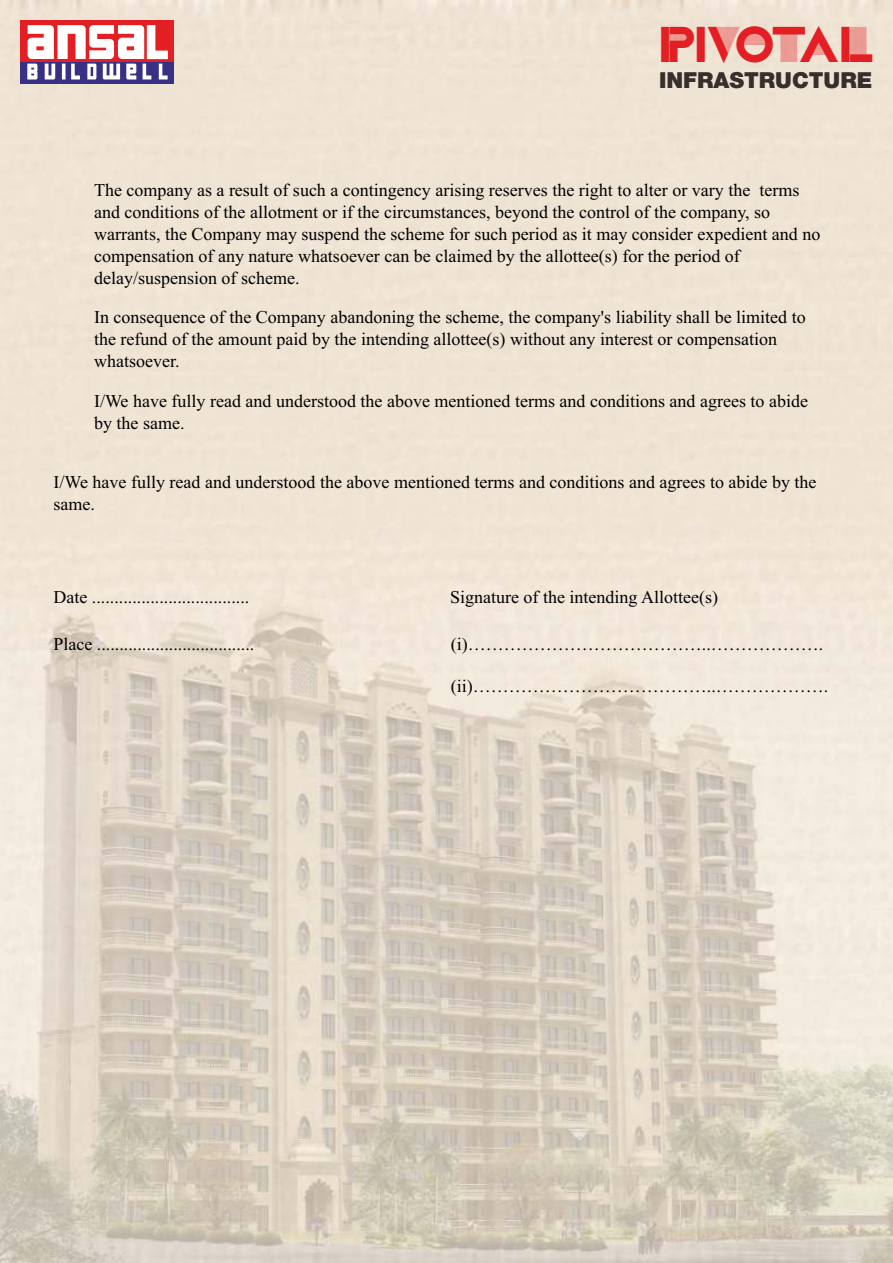
<style>
.page{position:relative;width:893px;height:1263px;background:#fff}
.page>*{position:absolute;margin:0;border:0;box-sizing:border-box;transform-origin:0 0}
.t1{font:43.95px "Cassandra Two";letter-spacing:-.065em;color:#e31f24}
.t2{font:900 22.05px "Helvetica Neue";color:#382e2b}
.t3{font:18px/21.9px "Times New Roman";color:#000}
.t4{font:17.85px "Times New Roman";color:#000}
</style>
<div class="page">
<img style="left:0;top:0;width:893px;height:1263px">
<div style="left:21px;top:20px;width:153px;height:42px;background:#e31f24"></div>
<div style="left:21px;top:62px;width:153px;height:22px;background:#383085"></div>
<svg style="left:27px;top:25px;width:141px;height:54px"></svg>
<h1 class="t1" style="left:659px;top:19px;width:217px">PIVOTAL</h1>
<p class="t2" style="left:659px;top:71px;width:215px">INFRASTRUCTURE</p>
<p class="t3" style="left:94px;top:181px;width:728px">The company as a result of such a contingency arising reserves the right to alter or vary the terms and conditions of the allotment or if the circumstances, beyond the control of the company, so warrants, the Company may suspend the scheme for such period as it may consider expedient and no compensation of any nature whatsoever can be claimed by the allottee(s) for the period of delay/suspension of scheme.</p>
<p class="t3" style="left:94px;top:308px;width:713px">In consequence of the Company abandoning the scheme, the company's liability shall be limited to the refund of the amount paid by the intending allottee(s) without any interest or compensation whatsoever.</p>
<p class="t3" style="left:94px;top:392px;width:715px">I/We have fully read and understood the above mentioned terms and conditions and agrees to abide by the same.</p>
<p class="t3" style="left:54px;top:473px;width:764px">I/We have fully read and understood the above mentioned terms and conditions and agrees to abide by the same.</p>
<p class="t4" style="left:53px;top:590px;width:198px">Date ...................................</p>
<p class="t4" style="left:53px;top:637px;width:203px">Place ...................................</p>
<p class="t4" style="left:450px;top:590px;width:269px">Signature of the intending Allottee(s)</p>
<p class="t4" style="left:451px;top:637px;width:374px">(i)…………………………………..……………….</p>
<p class="t4" style="left:451px;top:679px;width:379px">(ii)…………………………………..……………….</p>
</div>
